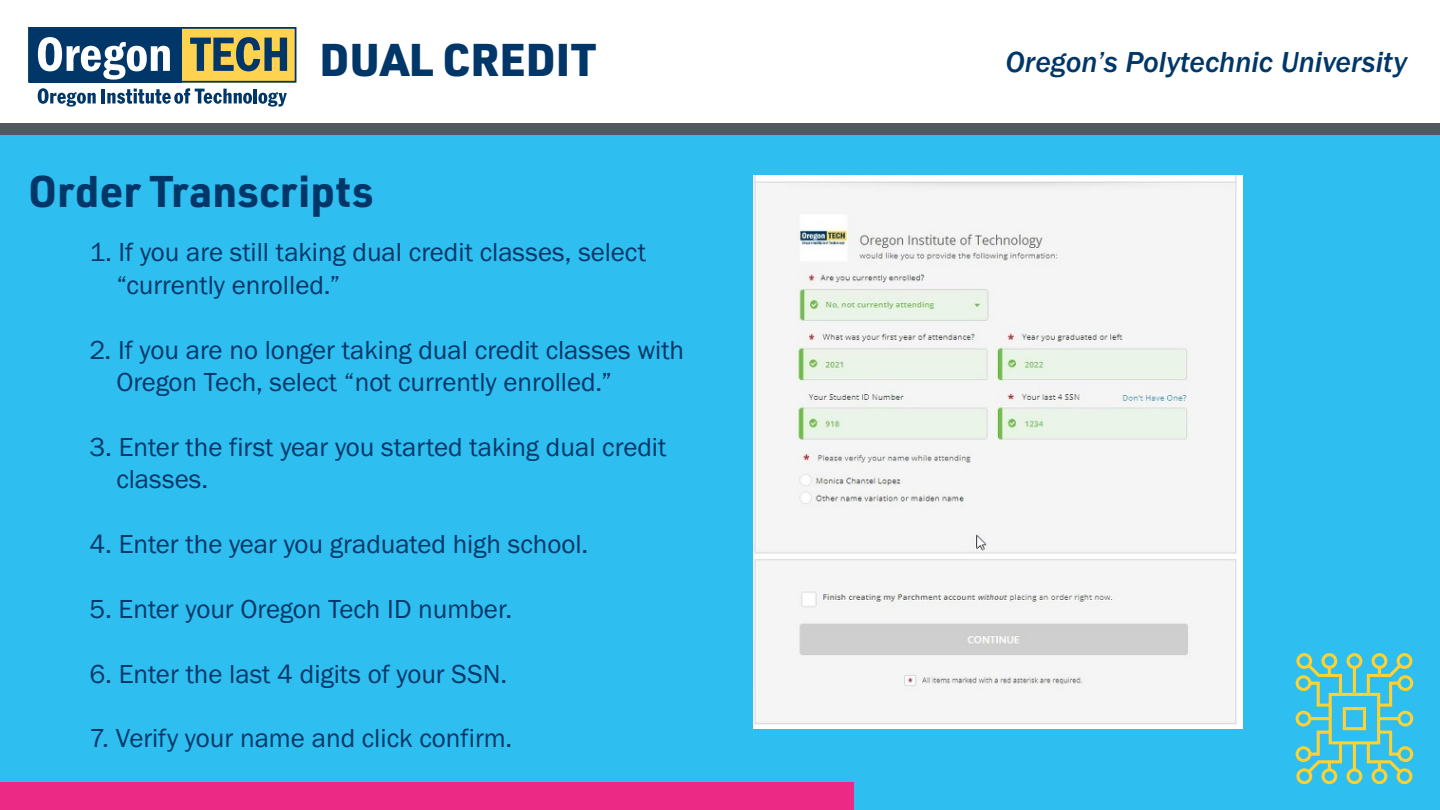
<style>
.page{position:relative;width:1440px;height:810px;background:#fff}
.page>*{position:absolute;margin:0;border:0;box-sizing:border-box;transform-origin:0 0}
.t1{font:900 45px "URWDIN";color:#003768}
.t2{font:700 43.5px "URWDIN";color:#003768}
.t3{font:30px "Franklin Gothic URW Med Ita";color:#003768}
.t4{font:27px/32.4px "Franklin Gothic URW Boo";color:#003768}
</style>
<div class="page">
<svg style="left:28px;top:27px;width:268px;height:80px"></svg>
<div style="left:0;top:123px;width:1440px;height:13px;background:#53575f"></div>
<div style="left:0;top:136px;width:1440px;height:674px;background:#2ebeef"></div>
<div style="left:0;top:783px;width:853px;height:27px;background:#ed2986"></div>
<svg style="left:1295px;top:653px;width:119px;height:132px"></svg>
<img style="left:753px;top:175px;width:489px;height:554px">
<h1 class="t1" style="left:320px;top:29px;width:278px">DUAL CREDIT</h1>
<p class="t3" style="left:1005px;top:44px;width:403px">Oregon’s Polytechnic University</p>
<h2 class="t2" style="left:28px;top:161px;width:347px">Order Transcripts</h2>
<p class="t4" style="left:116px;top:236px;width:531px;text-indent:-27px">1. If you are still taking dual credit classes, select “currently enrolled.”</p>
<p class="t4" style="left:116px;top:333px;width:569px;text-indent:-27px">2. If you are no longer taking dual credit classes with<br>Oregon Tech, select “not currently enrolled.”</p>
<p class="t4" style="left:116px;top:430px;width:551px;text-indent:-27px">3. Enter the first year you started taking dual credit classes.</p>
<p class="t4" style="left:89px;top:527px;width:500px">4. Enter the year you graduated high school.</p>
<p class="t4" style="left:89px;top:592px;width:424px">5. Enter your Oregon Tech ID number.</p>
<p class="t4" style="left:89px;top:657px;width:419px">6. Enter the last 4 digits of your SSN.</p>
<p class="t4" style="left:89px;top:722px;width:424px">7. Verify your name and click confirm.</p>
</div>
